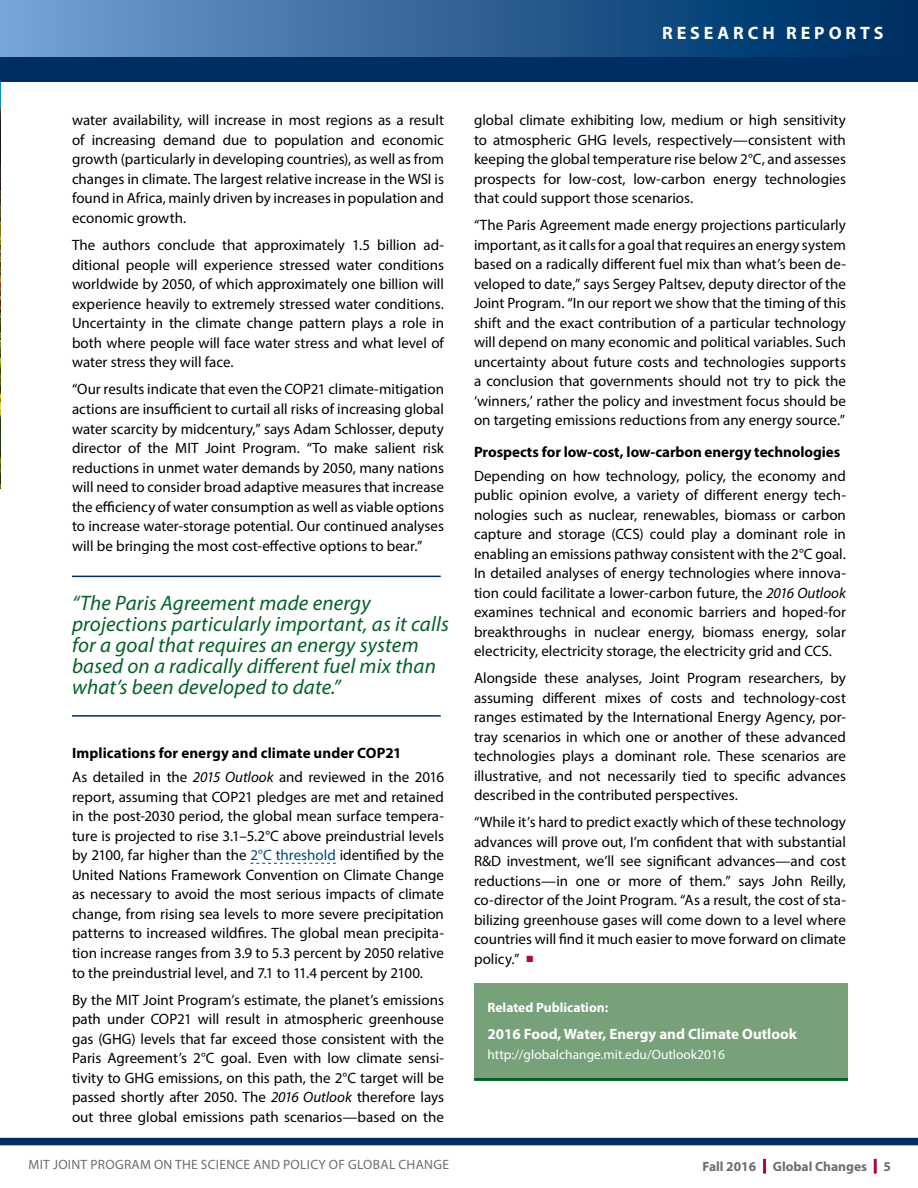
<style>
.page{position:relative;width:918px;height:1188px;background:#fff}
.page>*{position:absolute;margin:0;border:0;box-sizing:border-box;transform-origin:0 0}
.Pull_Quote_Left{font:italic 21px/21px "Myriad Pro";letter-spacing:.01em;color:#006225}
.Section_Header__for{font:700 18px "Myriad Pro";color:#fff}
.t1{font:15px/19.5px "Myriad Pro";color:#000;text-align:justify}
.Normal_Subheader___Q{font:700 15px "Myriad Pro";color:#000}
.t2{font:700 15px "Myriad Pro";color:#fff}
.t3{font:13.5px "Myriad Pro";letter-spacing:.02em;color:#6d6e71}
.t4{font:13.5px "Myriad Pro";color:#fff}
.t5{font:700 13.5px "Myriad Pro";color:#6d6e71}
.t6{font:700 13.5px "Myriad Pro";color:#fff}
.s1{font-style:italic}
.s2{color:#00477a}
.s3{color:#b30838}
</style>
<div class="page">
<svg style="left:250px;top:863px;width:86px;height:1px"></svg>
<div style="left:474px;top:986px;width:374px;height:95px;background:#006225"></div>
<div style="left:474px;top:983px;width:374px;height:95px;background:#77a179"></div>
<hr style="left:72px;top:576px;width:369px;height:1px;background:#002d62">
<hr style="left:72px;top:715px;width:369px;height:2px;background:#002d62">
<img style="left:0;top:82px;width:1px;height:407px">
<div style="left:0;top:0;width:918px;height:58px;background:linear-gradient(to right,#74a0d3,#00295f)"></div>
<hr style="left:763px;top:1159px;width:3px;height:15px;background:#b30838">
<hr style="left:874px;top:1159px;width:3px;height:15px;background:#b30838">
<div style="left:0;top:1138px;width:918px;height:7px;background:#002d62"></div>
<div style="left:0;top:57px;width:918px;height:25px;background:#002d62"></div>
<p class="Section_Header__for" style="left:662px;top:21px;width:30px">Research</p>
<p class="Section_Header__for" style="left:786px;top:21px;width:30px">Reports</p>
<p class="t1" style="left:72px;top:110px;width:374px">water availability, will increase in most regions as a result of increasing demand due to population and economic growth (particularly in developing countries), as well as from changes in climate. The largest relative increase in the WSI is found in Africa, mainly driven by increases in population and economic growth.</p>
<p class="t1" style="left:72px;top:235px;width:374px">The authors conclude that approximately 1.5 billion ad&shy;ditional people will experience stressed water conditions worldwide by 2050, of which approximately one billion will experience heavily to extremely stressed water conditions.<br>Uncertainty in the climate change pattern plays a role in both where people will face water stress and what level of water stress they will face.</p>
<p class="t1" style="left:72px;top:379px;width:374px">“Our results indicate that even the COP21 climate-mitigation actions are insufficient to curtail all risks of increasing global water scarcity by midcentury,” says Adam Schlosser, deputy director of the MIT Joint Program. “To make salient risk reductions in unmet water demands by 2050, many nations will need to consider broad adaptive measures that increase the efficiency of water consumption as well as viable options to increase water-storage potential. Our continued analyses will be bringing the most cost-effective options to bear.”</p>
<p class="Pull_Quote_Left" style="left:72px;top:592px;width:378px">“The Paris Agreement made energy projections particularly important, as it calls for a goal that requires an energy system based on a radically different fuel mix than what’s been developed to date.”</p>
<p class="Normal_Subheader___Q" style="left:72px;top:743px;width:331px">Implications for energy and climate under COP21</p>
<p class="t1" style="left:72px;top:767px;width:374px">As detailed in the <span class="s1">2015 Outlook</span> and reviewed in the 2016 report, assuming that COP21 pledges are met and retained in the post-2030 period, the global mean surface tempera&shy;ture is projected to rise 3.1–5.2°C above preindustrial levels by 2100, far higher than the <span class="s2">2°C threshold</span> identified by the United Nations Framework Convention on Climate Change as necessary to avoid the most serious impacts of climate change, from rising sea levels to more severe precipitation patterns to increased wildfires. The global mean precipita&shy;tion increase ranges from 3.9 to 5.3 percent by 2050 relative to the preindustrial level, and 7.1 to 11.4 percent by 2100.</p>
<p class="t1" style="left:72px;top:990px;width:374px">By the MIT Joint Program’s estimate, the planet’s emissions path under COP21 will result in atmospheric greenhouse gas (GHG) levels that far exceed those consistent with the Paris Agreement’s 2°C goal. Even with low climate sensi&shy;tivity to GHG emissions, on this path, the 2°C target will be passed shortly after 2050. The <span class="s1">2016 Outlook</span> therefore lays out three global emissions path scenarios—based on the</p>
<p class="t1" style="left:474px;top:110px;width:374px">global climate exhibiting low, medium or high sensitivity to atmospheric GHG levels, respectively—consistent with keeping the global temperature rise below 2°C, and assesses prospects for low-cost, low-carbon energy technologies that could support those scenarios.</p>
<p class="t1" style="left:474px;top:215px;width:374px">“The Paris Agreement made energy projections particularly important, as it calls for a goal that requires an energy system based on a radically different fuel mix than what’s been de&shy;veloped to date,” says Sergey Paltsev, deputy director of the Joint Program. “In our report we show that the timing of this shift and the exact contribution of a particular technology will depend on many economic and political variables. Such uncertainty about future costs and technologies supports a conclusion that governments should not try to pick the ‘winners,’ rather the policy and investment focus should be on targeting emissions reductions from any energy source.”</p>
<p class="Normal_Subheader___Q" style="left:474px;top:442px;width:368px">Prospects for low-cost, low-carbon energy technologies</p>
<p class="t1" style="left:474px;top:466px;width:374px">Depending on how technology, policy, the economy and public opinion evolve, a variety of different energy tech&shy;nologies such as nuclear, renewables, biomass or carbon capture and storage (CCS) could play a dominant role in enabling an emissions pathway consistent with the 2°C goal.<br>In detailed analyses of energy technologies where innova&shy;tion could facilitate a lower-carbon future, the <span class="s1">2016 Outlook </span>examines technical and economic barriers and hoped-for breakthroughs in nuclear energy, biomass energy, solar electricity, electricity storage, the electricity grid and CCS.</p>
<p class="t1" style="left:474px;top:668px;width:374px">Alongside these analyses, Joint Program researchers, by assuming different mixes of costs and technology-cost ranges estimated by the International Energy Agency, por&shy;tray scenarios in which one or another of these advanced technologies plays a dominant role. These scenarios are illustrative, and not necessarily tied to specific advances described in the contributed perspectives.</p>
<p class="t1" style="left:474px;top:812px;width:374px">“While it’s hard to predict exactly which of these technology advances will prove out, I’m confident that with substantial R&amp;D investment, we’ll see significant advances—and cost reductions—in one or more of them.” says John Reilly, co-director of the Joint Program. “As a result, the cost of sta&shy;bilizing greenhouse gases will come down to a level where countries will find it much easier to move forward on climate policy.” <span class="s3">■</span></p>
<p class="t6" style="left:488px;top:999px;width:122px">Related Publication:</p>
<p class="t2" style="left:488px;top:1024px;width:311px">2016 Food, Water, Energy and Climate Outlook</p>
<p class="t4" style="left:488px;top:1046px;width:239px">http://globalchange.mit.edu/Outlook2016</p>
<p class="t3" style="left:29px;top:1156px;width:422px">MIT JOINT PROGRAM ON THE SCIENCE AND POLICY OF GLOBAL CHANGE</p>
<p class="t5" style="left:702px;top:1157px;width:190px">Fall 2016 Global Changes 5</p>
</div>
